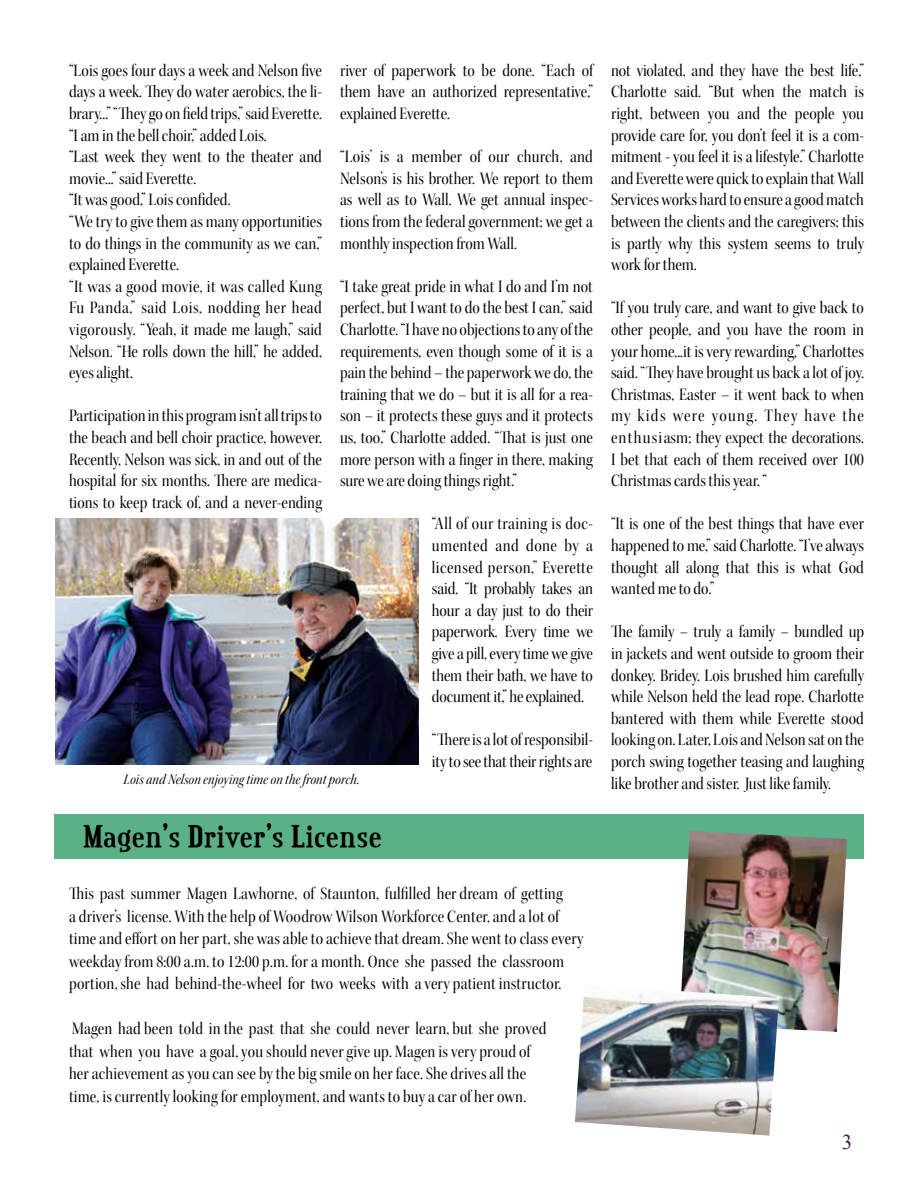
<style>
.page{position:relative;width:918px;height:1188px;background:#fff}
.page>*{position:absolute;margin:0;border:0;box-sizing:border-box;transform-origin:0 0}
.t1{font:700 30px "Credit Valley";letter-spacing:-.01em;color:#000}
.t2{font:21px "Times New Roman";color:#461a51}
.t3{font:18px/21.6px "Kepler Std Scn Disp";letter-spacing:.005em;color:#000;text-align:justify}
.t4{font:15px "Kepler Std Scn It Disp";letter-spacing:.01em;color:#000}
</style>
<div class="page">
<div style="left:54px;top:815px;width:810px;height:44px;background:#5ab087"></div>
<img style="left:681px;top:831px;width:166px;height:201px">
<img style="left:575px;top:984px;width:204px;height:152px">
<img style="left:56px;top:519px;width:362px;height:245px">
<p class="t3" style="left:69px;top:60px;width:255px;text-align:left">“Lois goes four days a week and Nelson five days a week. They do water aerobics, the li&shy;brary...” “They go on field trips,” said Everette. “I am in the bell choir,” added Lois.<br>“Last week they went to the theater and movie...” said Everette.<br>“It was good,” Lois confided.<br>“We try to give them as many opportunities to do things in the community as we can,” explained Everette.<br>“It was a good movie, it was called Kung Fu Panda,” said Lois, nodding her head vigorously. “Yeah, it made me laugh,” said Nelson. “He rolls down the hill,” he added, eyes alight.</p>
<p class="t3" style="left:69px;top:405px;width:255px">Participation in this program isn’t all trips to the beach and bell choir practice, however.<br>Recently, Nelson was sick, in and out of the hospital for six months. There are medica&shy;tions to keep track of, and a never-ending</p>
<p class="t3" style="left:340px;top:60px;width:255px">river of paperwork to be done. “Each of them have an authorized representative,” explained Everette.</p>
<p class="t3" style="left:340px;top:146px;width:255px">“Lois’ is a member of our church, and Nelson’s is his brother. We report to them as well as to Wall. We get annual inspec&shy;tions from the federal government; we get a monthly inspection from Wall.</p>
<p class="t3" style="left:340px;top:276px;width:255px">“I take great pride in what I do and I’m not perfect, but I want to do the best I can,” said Charlotte. “I have no objections to any of the requirements, even though some of it is a pain the behind – the paperwork we do, the training that we do – but it is all for a rea&shy;son – it protects these guys and it protects us, too,” Charlotte added. “That is just one more person with a finger in there, making sure we are doing things right.”</p>
<p class="t3" style="left:432px;top:513px;width:163px">“All of our training is doc&shy;umented and done by a licensed person,” Everette said. “It probably takes an hour a day just to do their paperwork. Every time we give a pill, every time we give them their bath, we have to document it,” he explained.</p>
<p class="t3" style="left:432px;top:729px;width:163px">“There is a lot of responsibil&shy;ity to see that their rights are</p>
<p class="t4" style="left:124px;top:771px;width:238px">Lois and Nelson enjoying time on the front porch.</p>
<h1 class="t1" style="left:82px;top:820px;width:301px">Magen’s Driver’s License</h1>
<p class="t3" style="left:69px;top:882px;width:516px;line-height:22.5px;text-align:left">This past summer Magen Lawhorne, of Staunton, fulfilled her dream of getting<br>a driver’s license. With the help of Woodrow Wilson Workforce Center, and a lot of time and effort on her part, she was able to achieve that dream. She went to class every weekday from 8:00 a.m. to 12:00 p.m. for a month. Once she passed the classroom portion, she had behind-the-wheel for two weeks with a very patient instructor.</p>
<p class="t3" style="left:69px;top:1017px;width:479px;line-height:22.5px;text-align:left">Magen had been told in the past that she could never learn, but she proved that when you have a goal, you should never give up. Magen is very proud of her achievement as you can see by the big smile on her face. She drives all the time, is currently looking for employment, and wants to buy a car of her own.</p>
<p class="t3" style="left:611px;top:60px;width:255px">not violated, and they have the best life,” Charlotte said. “But when the match is right, between you and the people you provide care for, you don’t feel it is a com&shy;mitment - you feel it is a lifestyle.” Charlotte and Everette were quick to explain that Wall Services works hard to ensure a good match between the clients and the caregivers; this is partly why this system seems to truly work for them.</p>
<p class="t3" style="left:611px;top:297px;width:255px">“If you truly care, and want to give back to other people, and you have the room in your home...it is very rewarding,” Charlottes said. “They have brought us back a lot of joy.<br>Christmas, Easter – it went back to when my kids were young. They have the enthusiasm; they expect the decorations.<br>I bet that each of them received over 100<br>Christmas cards this year. “</p>
<p class="t3" style="left:611px;top:513px;width:255px">“It is one of the best things that have ever happened to me,” said Charlotte. “I’ve always thought all along that this is what God wanted me to do.”</p>
<p class="t3" style="left:611px;top:621px;width:255px">The family – truly a family – bundled up in jackets and went outside to groom their donkey, Bridey. Lois brushed him carefully while Nelson held the lead rope. Charlotte bantered with them while Everette stood looking on. Later, Lois and Nelson sat on the porch swing together teasing and laughing like brother and sister. Just like family.</p>
<p class="t2" style="left:842px;top:1127px;width:12px">3</p>
</div>
